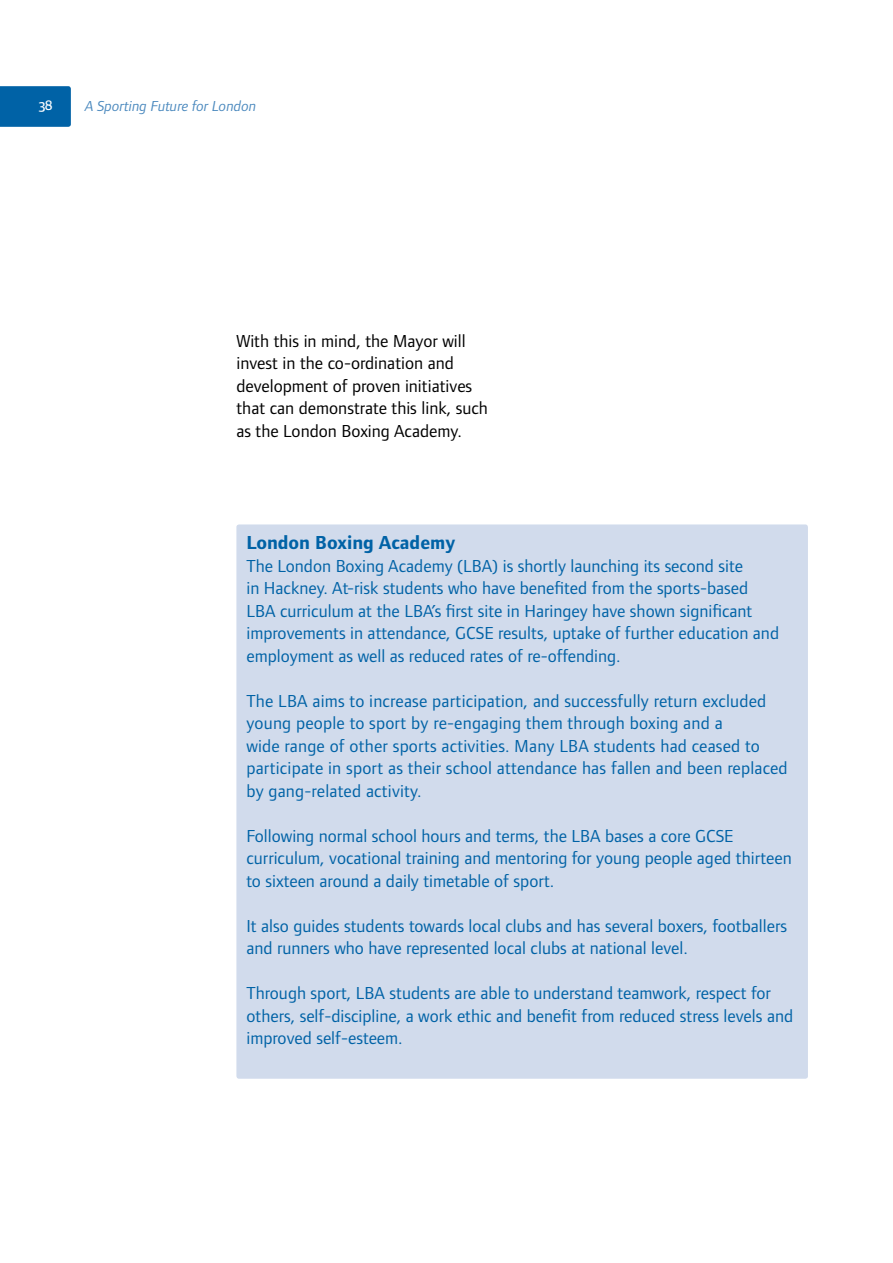
<style>
.page{position:relative;width:893px;height:1263px;background:#fff}
.page>*{position:absolute;margin:0;border:0;box-sizing:border-box;transform-origin:0 0}
.t1{font:700 19.5px "Foundry Form Sans";color:#0062a6}
.t2{font:18px/22.5px "Foundry Form Sans";color:#0062a6}
.t3{font:18px/22.5px "Foundry Form Sans";color:#000}
.t4{font:15px "Foundry Form Sans Italic OSF";color:#4b89be}
.t5{font:15px "Foundry Form Sans Medium OSF";color:#fff}
</style>
<div class="page">
<div style="left:0;top:86px;width:71px;height:41px;background:#0062a6"></div>
<div style="left:236px;top:524px;width:572px;height:555px;background:#d1dbec;border-radius:3px"></div>
<p class="t5" style="left:39px;top:97px;width:15px">38</p>
<p class="t4" style="left:85px;top:98px;width:173px">A Sporting Future for London</p>
<p class="t3" style="left:236px;top:329px;width:253px">With this in mind, the Mayor will invest in the co-ordination and development of proven initiatives that can demonstrate this link, such as the London Boxing Academy.</p>
<p class="t1" style="left:246px;top:532px;width:210px">London Boxing Academy</p>
<p class="t2" style="left:246px;top:554px;width:534px">The London Boxing Academy (LBA) is shortly launching its second site<br>in Hackney. At-risk students who have benefited from the sports-based LBA curriculum at the LBA’s first site in Haringey have shown significant improvements in attendance, GCSE results, uptake of further education and employment as well as reduced rates of re-offending.</p>
<p class="t2" style="left:246px;top:689px;width:543px">The LBA aims to increase participation, and successfully return excluded young people to sport by re-engaging them through boxing and a<br>wide range of other sports activities. Many LBA students had ceased to participate in sport as their school attendance has fallen and been replaced by gang-related activity.</p>
<p class="t2" style="left:246px;top:824px;width:547px">Following normal school hours and terms, the LBA bases a core GCSE curriculum, vocational training and mentoring for young people aged thirteen to sixteen around a daily timetable of sport.</p>
<p class="t2" style="left:246px;top:914px;width:542px">It also guides students towards local clubs and has several boxers, footballers and runners who have represented local clubs at national level.</p>
<p class="t2" style="left:246px;top:982px;width:548px">Through sport, LBA students are able to understand teamwork, respect for others, self-discipline, a work ethic and benefit from reduced stress levels and improved self-esteem.</p>
</div>
